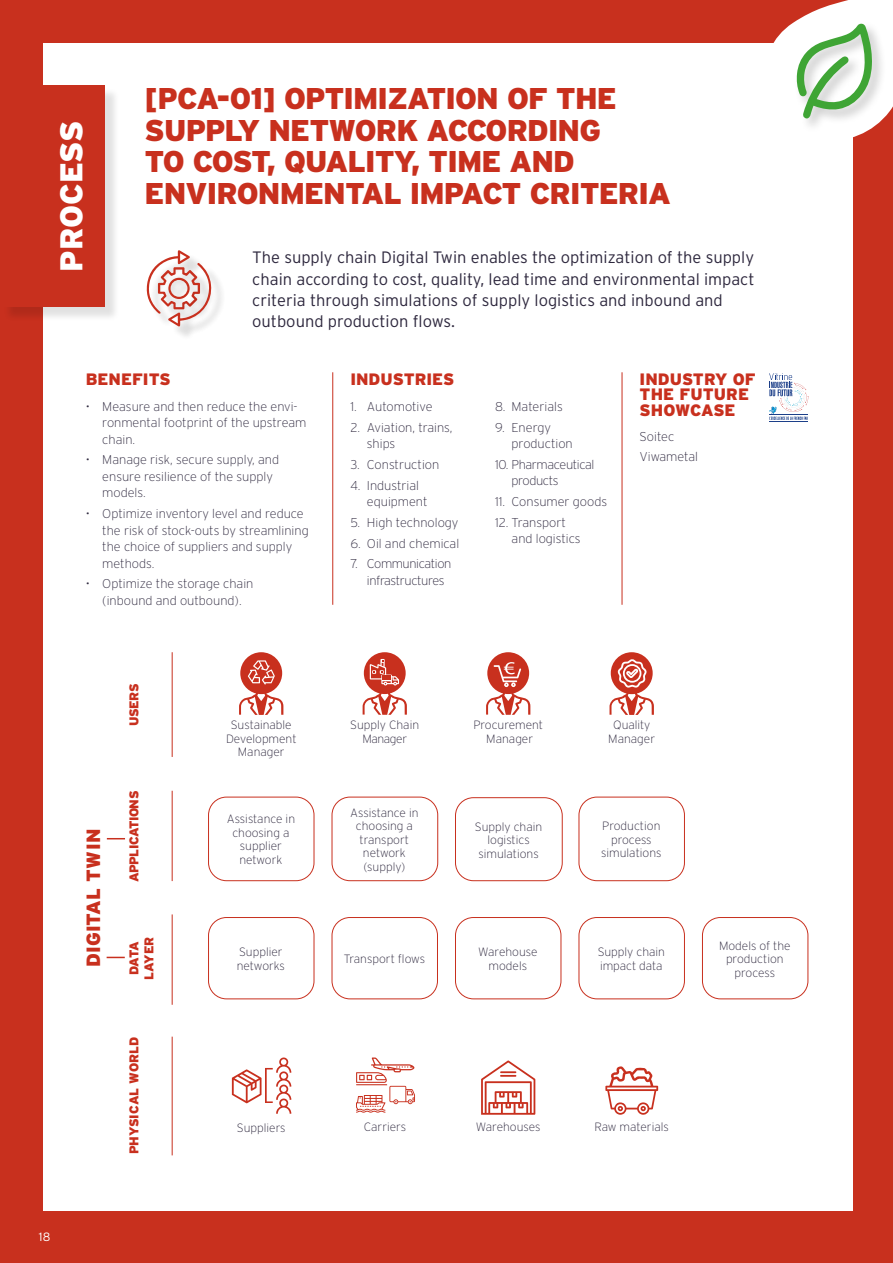
<style>
.page{position:relative;width:893px;height:1263px;background:#c8301e}
.page>*{position:absolute;margin:0;border:0;box-sizing:border-box;transform-origin:0 0}
.Titre{font:900 31.5px "Interstate";color:#fff}
.Titre_2{font:900 30px/31.5px "Interstate";letter-spacing:-.03em;color:#c8301e}
.Sous-titres_2{font:900 19.2px "Interstate";color:#c8301e}
.texte_important{font:300 16.5px/21px "Interstate";color:#2e283e}
.Sous-titres_2-2{font:900 16.5px/15px "Interstate";color:#c8301e}
.t1{font:200 12.75px/16.5px "Interstate";color:#2e283e}
.t2{font:200 12.75px/16.5px "Interstate";letter-spacing:-.03em;color:#2e283e}
.Sous-titres_2-3{font:900 12.75px/15px "Interstate";letter-spacing:-.04em;color:#c8301e;text-align:center}
.Sous-titres_2-4{font:900 12.75px "Interstate";color:#c8301e}
.sous-titres_4{font:200 12px/13.5px "Interstate";color:#2e283e;text-align:center}
.sous_sous_titres_bla{font:200 12px/13.5px "Interstate";color:#2e283e;text-align:center}
.Courant{font:300 12px "Interstate";color:#fff}
</style>
<div class="page">
<div style="left:43px;top:43px;width:810px;height:1168px;background:#fff"></div>
<svg style="left:773px;top:0;width:120px;height:138px"></svg>
<hr style="left:332px;top:372px;width:1px;height:233px;background:#c8301e">
<hr style="left:622px;top:372px;width:1px;height:233px;background:#c8301e">
<div style="left:170px;top:266px;width:56px;height:75px;background:#000;opacity:.12"></div>
<svg style="left:146px;top:250px;width:67px;height:77px"></svg>
<hr style="left:172px;top:652px;width:1px;height:105px;background:#c8301e">
<hr style="left:172px;top:791px;width:1px;height:90px;background:#c8301e">
<hr style="left:172px;top:914px;width:1px;height:91px;background:#c8301e">
<hr style="left:172px;top:1037px;width:1px;height:118px;background:#c8301e">
<svg style="left:609px;top:652px;width:45px;height:63px"></svg>
<div style="left:208px;top:797px;width:106px;height:84px;border:1px solid #c8301e;border-radius:18px"></div>
<div style="left:208px;top:917px;width:106px;height:82px;border:1px solid #c8301e;border-radius:18px"></div>
<div style="left:332px;top:797px;width:106px;height:84px;border:1px solid #c8301e;border-radius:18px"></div>
<div style="left:332px;top:917px;width:106px;height:82px;border:1px solid #c8301e;border-radius:18px"></div>
<div style="left:455px;top:797px;width:108px;height:84px;border:1px solid #c8301e;border-radius:18px"></div>
<div style="left:455px;top:917px;width:106px;height:82px;border:1px solid #c8301e;border-radius:18px"></div>
<div style="left:579px;top:917px;width:106px;height:82px;border:1px solid #c8301e;border-radius:18px"></div>
<div style="left:702px;top:917px;width:106px;height:82px;border:1px solid #c8301e;border-radius:18px"></div>
<div style="left:579px;top:797px;width:106px;height:84px;border:1px solid #c8301e;border-radius:18px"></div>
<svg style="left:486px;top:652px;width:44px;height:63px"></svg>
<svg style="left:232px;top:1057px;width:59px;height:57px"></svg>
<svg style="left:356px;top:1057px;width:59px;height:56px"></svg>
<svg style="left:107px;top:838px;width:18px;height:1px"></svg>
<svg style="left:107px;top:957px;width:18px;height:1px"></svg>
<svg style="left:769px;top:373px;width:39px;height:47px"></svg>
<hr style="left:769px;top:421px;width:39px;height:1px;background:#1c3f89">
<hr style="left:769px;top:415px;width:39px;height:1px;background:#1c3f89">
<svg style="left:481px;top:1060px;width:54px;height:55px"></svg>
<div style="left:3px;top:87px;width:117px;height:235px;background:#000;opacity:.12"></div>
<div style="left:1px;top:85px;width:104px;height:222px;background:#c8301e"></div>
<svg style="left:605px;top:1066px;width:53px;height:49px"></svg>
<svg style="left:363px;top:652px;width:44px;height:63px"></svg>
<svg style="left:239px;top:652px;width:44px;height:63px"></svg>
<p class="Titre" style="left:53px;top:272px;width:153px;rotate:-90deg">PROCESS</p>
<p class="Titre_2" style="left:145px;top:82px;width:528px">[PCA-01] OPTIMIZATION OF THE<br>SUPPLY NETWORK ACCORDING<br>TO COST, QUALITY, TIME AND<br>ENVIRONMENTAL IMPACT CRITERIA</p>
<p class="texte_important" style="left:252px;top:247px;width:504px">The supply chain Digital Twin enables the optimization of the supply chain according to cost, quality, lead time and environmental impact criteria through simulations of supply logistics and inbound and outbound production flows.</p>
<p class="Sous-titres_2-2" style="left:86px;top:372px;width:86px">BENEFITS</p>
<p class="t1" style="left:102px;top:398px;width:206px;text-indent:-16px">• Measure and then reduce the envi&shy;ronmental footprint of the upstream chain.</p>
<p class="t1" style="left:102px;top:451px;width:178px;text-indent:-16px">• Manage risk, secure supply, and ensure resilience of the supply models.</p>
<p class="t1" style="left:102px;top:505px;width:208px;text-indent:-16px">• Optimize inventory level and reduce the risk of stock-outs by streamlining the choice of suppliers and supply methods.</p>
<p class="t1" style="left:86px;top:575px;width:169px;text-align:center">• Optimize the storage chain (inbound and outbound).</p>
<p class="Sous-titres_2" style="left:82px;top:967px;width:140px;rotate:-90deg">DIGITAL TWIN</p>
<p class="Sous-titres_2-3" style="left:126px;top:726px;width:44px;rotate:-90deg">USERS</p>
<p class="Sous-titres_2-3" style="left:126px;top:882px;width:93px;rotate:-90deg">APPLICATIONS</p>
<p class="Sous-titres_2-3" style="left:126px;top:980px;width:45px;rotate:-90deg">DATA<br>LAYER</p>
<p class="Sous-titres_2-4" style="left:127px;top:1154px;width:119px;rotate:-90deg">PHYSICAL WORLD</p>
<p class="sous_sous_titres_bla" style="left:226px;top:718px;width:72px">Sustainable<br>Development<br>Manager</p>
<p class="sous-titres_4" style="left:227px;top:812px;width:70px">Assistance in choosing a supplier network</p>
<p class="sous-titres_4" style="left:237px;top:945px;width:50px;text-align:left">Supplier networks</p>
<p class="sous_sous_titres_bla" style="left:237px;top:1121px;width:50px">Suppliers</p>
<p class="Sous-titres_2-2" style="left:350px;top:372px;width:105px">INDUSTRIES</p>
<p class="t1" style="left:350px;top:398px;width:84px">1. Automotive</p>
<p class="t1" style="left:367px;top:419px;width:87px;text-indent:-16px">2. Aviation, trains, ships</p>
<p class="t1" style="left:350px;top:456px;width:90px">3. Construction</p>
<p class="t1" style="left:367px;top:477px;width:62px;text-indent:-16px">4. Industrial equipment</p>
<p class="t1" style="left:350px;top:514px;width:110px">5. High technology</p>
<p class="t1" style="left:350px;top:535px;width:110px">6. Oil and chemical</p>
<p class="t2" style="left:367px;top:556px;width:86px;text-indent:-16px">7. Communication infrastructures</p>
<p class="t1" style="left:495px;top:398px;width:69px">8. Materials</p>
<p class="t1" style="left:512px;top:419px;width:63px;text-indent:-16px">9. Energy production</p>
<p class="t2" style="left:512px;top:456px;width:84px;text-indent:-16px">10. Pharmaceutical products</p>
<p class="t1" style="left:495px;top:493px;width:114px">11. Consumer goods</p>
<p class="t1" style="left:512px;top:514px;width:71px;text-indent:-16px">12. Transport and logistics</p>
<p class="Sous-titres_2-2" style="left:640px;top:372px;width:118px">INDUSTRY OF<br>THE FUTURE<br>SHOWCASE</p>
<p class="t1" style="left:640px;top:428px;width:36px">Soitec</p>
<p class="t1" style="left:640px;top:448px;width:60px">Viwametal</p>
<p class="sous_sous_titres_bla" style="left:350px;top:718px;width:70px">Supply Chain<br>Manager</p>
<p class="sous-titres_4" style="left:350px;top:806px;width:70px">Assistance in choosing a transport network (supply)</p>
<p class="sous-titres_4" style="left:344px;top:952px;width:83px">Transport flows</p>
<p class="sous_sous_titres_bla" style="left:473px;top:718px;width:71px">Procurement<br>Manager</p>
<p class="sous_sous_titres_bla" style="left:608px;top:718px;width:48px">Quality<br>Manager</p>
<p class="sous-titres_4" style="left:475px;top:819px;width:69px">Supply chain logistics simulations</p>
<p class="sous-titres_4" style="left:601px;top:819px;width:62px">Production process simulations</p>
<p class="sous-titres_4" style="left:478px;top:945px;width:61px">Warehouse models</p>
<p class="sous-titres_4" style="left:598px;top:945px;width:69px;text-align:left">Supply chain impact data</p>
<p class="sous-titres_4" style="left:719px;top:938px;width:73px">Models of the production process</p>
<p class="sous_sous_titres_bla" style="left:364px;top:1120px;width:44px">Carriers</p>
<p class="sous_sous_titres_bla" style="left:476px;top:1120px;width:66px">Warehouses</p>
<p class="sous_sous_titres_bla" style="left:595px;top:1120px;width:76px">Raw materials</p>
<p class="Courant" style="left:39px;top:1230px;width:13px">18</p>
</div>
